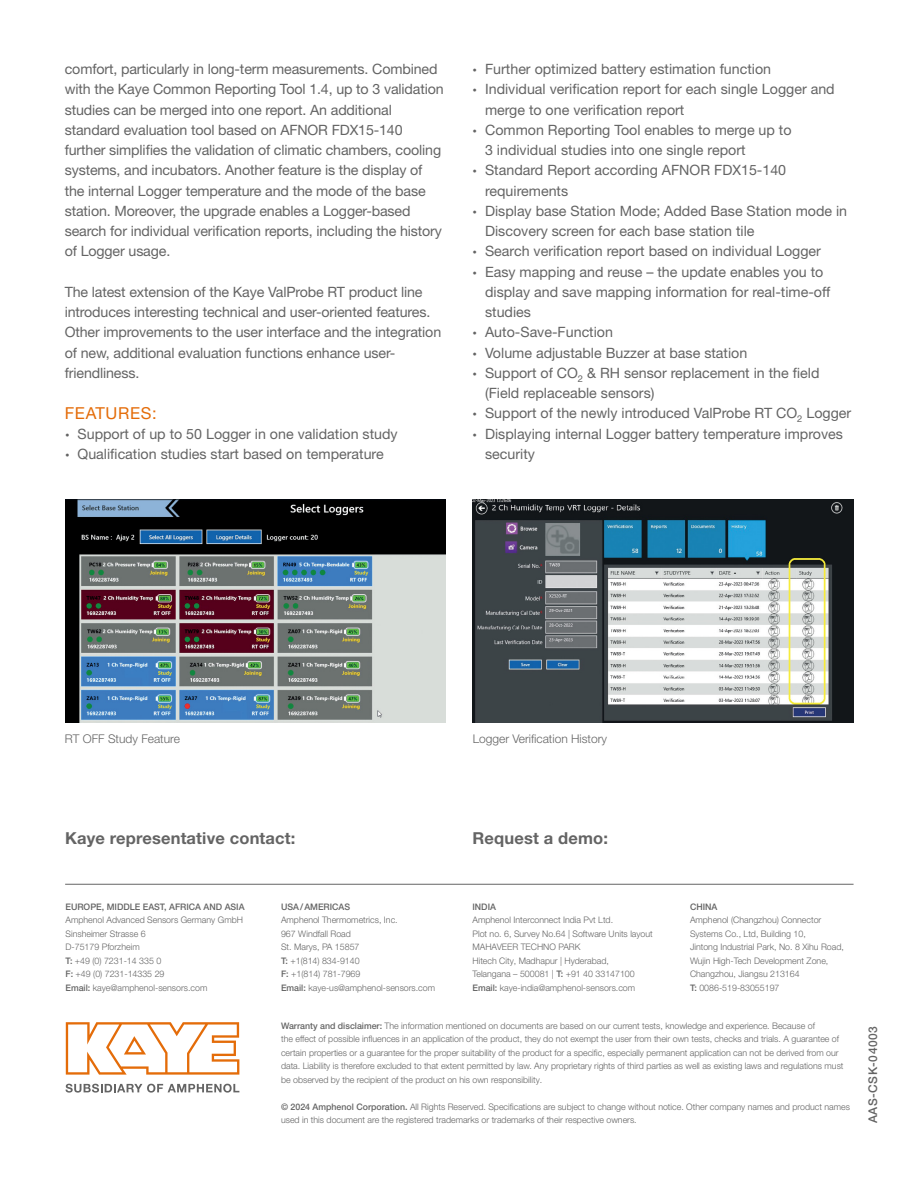
<style>
.page{position:relative;width:918px;height:1188px;background:#fff}
.page>*{position:absolute;margin:0;border:0;box-sizing:border-box;transform-origin:0 0}
.t1{font:700 16.5px "Helvetica Neue LT Pro";letter-spacing:.01em;color:#646464}
.t2{font:16.5px "Helvetica Neue LT Pro";letter-spacing:.04em;color:#e46c09}
.t3{font:14.25px/20.2px "Helvetica Neue LT Pro";color:#646464}
.t4{font:300 12px "Helvetica Neue LT Pro";color:#646464}
.t5{font:500 12px "Helvetica Neue LT Pro";letter-spacing:.04em;color:#646464}
.t6{font:300 9px/13.5px "Helvetica Neue LT Pro";color:#646464}
.t7{font:500 9px "Helvetica Neue LT Pro";color:#646464}
.s1{font-weight:700;font-stretch:expanded}
.s2{font-weight:500}
</style>
<div class="page">
<hr style="left:65px;top:884px;width:789px;height:1px;background:#646464">
<svg style="left:66px;top:1084px;width:173px;height:9px"></svg>
<svg style="left:66px;top:1022px;width:173px;height:53px"></svg>
<img style="left:66px;top:500px;width:380px;height:222px">
<img style="left:473px;top:500px;width:381px;height:222px">
<p class="t3" style="left:65px;top:59px;width:380px">comfort, particularly in long-term measurements. Combined with the Kaye Common Reporting Tool 1.4, up to 3 validation studies can be merged into one report. An additional standard evaluation tool based on AFNOR FDX15-140 further simplifies the validation of climatic chambers, cooling systems, and incubators. Another feature is the display of the internal Logger temperature and the mode of the base station. Moreover, the upgrade enables a Logger-based search for individual verification reports, including the history of Logger usage.</p>
<p class="t3" style="left:65px;top:281px;width:378px">The latest extension of the Kaye ValProbe RT product line introduces interesting technical and user-oriented features.<br>Other improvements to the user interface and the integration of new, additional evaluation functions enhance user&shy;friendliness.</p>
<p class="t2" style="left:65px;top:402px;width:94px">FEATURES:</p>
<p class="t3" style="left:65px;top:423px;width:334px"><span class="s1">∙</span> Support of up to 50 Logger in one validation study <span class="s1">∙</span> Qualification studies start based on temperature</p>
<p class="t3" style="left:472px;top:59px;width:300px"><span class="s1">∙</span> Further optimized battery estimation function</p>
<p class="t3" style="left:472px;top:79px;width:364px"><span class="s1">∙</span> Individual verification report for each single Logger and</p>
<p class="t3" style="left:485px;top:99px;width:201px">merge to one verification report</p>
<p class="t3" style="left:472px;top:119px;width:321px"><span class="s1">∙</span> Common Reporting Tool enables to merge up to</p>
<p class="t3" style="left:485px;top:140px;width:262px">3 individual studies into one single report</p>
<p class="t3" style="left:472px;top:160px;width:315px"><span class="s1">∙</span> Standard Report according AFNOR FDX15-140</p>
<p class="t3" style="left:485px;top:180px;width:85px">requirements</p>
<p class="t3" style="left:472px;top:200px;width:376px"><span class="s1">∙</span> Display base Station Mode; Added Base Station mode in</p>
<p class="t3" style="left:485px;top:221px;width:271px">Discovery screen for each base station tile</p>
<p class="t3" style="left:472px;top:241px;width:350px"><span class="s1">∙</span> Search verification report based on individual Logger</p>
<p class="t3" style="left:472px;top:261px;width:353px"><span class="s1">∙</span> Easy mapping and reuse – the update enables you to</p>
<p class="t3" style="left:485px;top:281px;width:347px">display and save mapping information for real-time-off</p>
<p class="t3" style="left:485px;top:302px;width:47px">studies</p>
<p class="t3" style="left:472px;top:322px;width:142px"><span class="s1">∙</span> Auto-Save-Function</p>
<p class="t3" style="left:472px;top:342px;width:277px"><span class="s1">∙</span> Volume adjustable Buzzer at base station</p>
<p class="t3" style="left:472px;top:362px;width:349px"><span class="s1">∙</span> Support of CO<sub>2</sub> &amp; RH sensor replacement in the field</p>
<p class="t3" style="left:485px;top:383px;width:171px">(Field replaceable sensors)</p>
<p class="t3" style="left:472px;top:403px;width:381px"><span class="s1">∙</span> Support of the newly introduced ValProbe RT CO<sub>2</sub> Logger</p>
<p class="t3" style="left:472px;top:423px;width:372px"><span class="s1">∙</span> Displaying internal Logger battery temperature improves</p>
<p class="t3" style="left:485px;top:443px;width:51px">security</p>
<p class="t4" style="left:65px;top:731px;width:117px">RT OFF Study Feature</p>
<p class="t4" style="left:473px;top:731px;width:136px">Logger Verification History</p>
<p class="t1" style="left:65px;top:827px;width:232px">Kaye representative contact:</p>
<p class="t1" style="left:473px;top:827px;width:137px">Request a demo:</p>
<p class="t7" style="left:66px;top:901px;width:181px">EUROPE, MIDDLE EAST, AFRICA AND ASIA</p>
<p class="t6" style="left:66px;top:913px;width:179px">Amphenol Advanced Sensors Germany GmbH<br>Sinsheimer Strasse 6<br>D-75179 Pforzheim<br><span class="s2">T:</span> +49 (0) 7231-14 335 0<br><span class="s2">F:</span> +49 (0) 7231-14335 29<br><span class="s2">Email:</span> kaye@amphenol-sensors.com</p>
<p class="t7" style="left:281px;top:901px;width:71px">USA/AMERICAS</p>
<p class="t6" style="left:281px;top:913px;width:156px">Amphenol Thermometrics, Inc.<br>967 Windfall Road<br>St. Marys, PA 15857<br><span class="s2">T:</span> +1(814) 834-9140<br><span class="s2">F:</span> +1(814) 781-7969<br><span class="s2">Email:</span> kaye-us@amphenol-sensors.com</p>
<p class="t7" style="left:473px;top:901px;width:25px">INDIA</p>
<p class="t6" style="left:472px;top:913px;width:182px">Amphenol Interconnect India Pvt Ltd.<br>Plot no. 6, Survey No.64 | Software Units layout MAHAVEER TECHNO PARK<br>Hitech City, Madhapur | Hyderabad,<br>Telangana – 500081 | <span class="s2">T:</span> +91 40 33147100<br><span class="s2">Email:</span> kaye-india@amphenol-sensors.com</p>
<p class="t7" style="left:690px;top:901px;width:29px">CHINA</p>
<p class="t6" style="left:690px;top:913px;width:155px">Amphenol (Changzhou) Connector<br>Systems Co., Ltd, Building 10,<br>Jintong Industrial Park, No. 8 Xihu Road,<br>Wujin High-Tech Development Zone,<br>Changzhou, Jiangsu 213164<br><span class="s2">T:</span> 0086-519-83055197</p>
<p class="t6" style="left:281px;top:1019px;width:564px"><span class="s2">Warranty and disclaimer:</span> The information mentioned on documents are based on our current tests, knowledge and experience. Because of<br>the effect of possible influences in an application of the product, they do not exempt the user from their own tests, checks and trials. A guarantee of certain properties or a guarantee for the proper suitability of the product for a specific, especially permanent application can not be derived from our data. Liability is therefore excluded to that extent permitted by law. Any proprietary rights of third parties as well as existing laws and regulations must be observed by the recipient of the product on his own responsibility.</p>
<p class="t6" style="left:281px;top:1100px;width:570px"><span class="s2">© 2024 Amphenol Corporation.</span> All Rights Reserved. Specifications are subject to change without notice. Other company names and product names used in this document are the registered trademarks or trademarks of their respective owners.</p>
<p class="t5" style="left:866px;top:1123px;width:98px;rotate:-90deg">AAS-CSK-04003</p>
</div>
